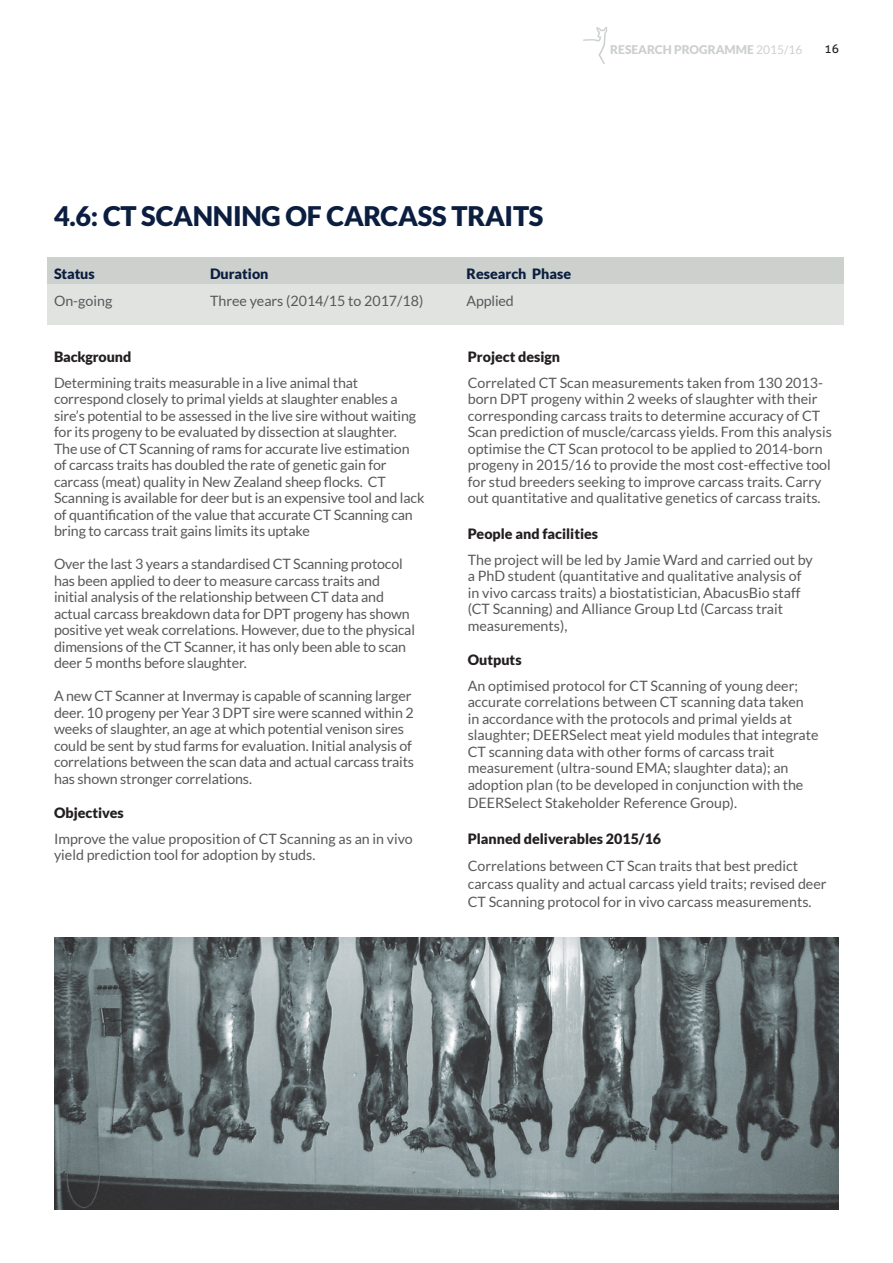
<style>
.page{position:relative;width:893px;height:1263px;background:#fff}
.page>*{position:absolute;margin:0;border:0;box-sizing:border-box;transform-origin:0 0}
.t1{font:900 27px "Lato";letter-spacing:-.01em;color:#0c1e40}
.t2{font:14.25px/16.5px "Lato";color:#57585a}
.t3{font:900 14.25px "Lato";color:#231f20}
.t4{font:900 14.25px "Lato";color:#0c1e40}
.t5{font:900 12px "Lato";color:#cdd1cd}
.t6{font:12px "Aller";color:#231f20}
.s1{font-weight:400}
</style>
<div class="page">
<img style="left:54px;top:938px;width:785px;height:272px">
<svg style="left:583px;top:26px;width:24px;height:38px"></svg>
<div style="left:47px;top:257px;width:797px;height:68px;background:#e1e3e1"></div>
<div style="left:47px;top:257px;width:797px;height:27px;background:#cdd1cd"></div>
<p class="t5" style="left:610px;top:42px;width:194px">Research programme <span class="s1">2015/16</span></p>
<p class="t6" style="left:825px;top:42px;width:16px">16</p>
<h1 class="t1" style="left:54px;top:201px;width:491px">4.6: CT Scanning of Carcass Traits</h1>
<p class="t4" style="left:54px;top:265px;width:42px">Status</p>
<p class="t4" style="left:210px;top:265px;width:60px">Duration</p>
<p class="t4" style="left:466px;top:265px;width:106px">Research Phase</p>
<p class="t2" style="left:54px;top:293px;width:60px">On-going</p>
<p class="t2" style="left:210px;top:293px;width:215px">Three years (2014/15 to 2017/18)</p>
<p class="t2" style="left:466px;top:293px;width:49px">Applied</p>
<p class="t3" style="left:54px;top:348px;width:79px">Background</p>
<p class="t2" style="left:54px;top:374px;width:372px">Determining traits measurable in a live animal that correspond closely to primal yields at slaughter enables a sire’s potential to be assessed in the live sire without waiting for its progeny to be evaluated by dissection at slaughter.<br>The use of CT Scanning of rams for accurate live estimation of carcass traits has doubled the rate of genetic gain for carcass (meat) quality in New Zealand sheep flocks. CT Scanning is available for deer but is an expensive tool and lack of quantification of the value that accurate CT Scanning can bring to carcass trait gains limits its uptake</p>
<p class="t2" style="left:54px;top:555px;width:362px">Over the last 3 years a standardised CT Scanning protocol has been applied to deer to measure carcass traits and initial analysis of the relationship between CT data and actual carcass breakdown data for DPT progeny has shown positive yet weak correlations. However, due to the physical dimensions of the CT Scanner, it has only been able to scan deer 5 months before slaughter.</p>
<p class="t2" style="left:54px;top:687px;width:362px">A new CT Scanner at Invermay is capable of scanning larger deer. 10 progeny per Year 3 DPT sire were scanned within 2 weeks of slaughter, an age at which potential venison sires could be sent by stud farms for evaluation. Initial analysis of correlations between the scan data and actual carcass traits has shown stronger correlations.</p>
<p class="t3" style="left:54px;top:804px;width:71px">Objectives</p>
<p class="t2" style="left:54px;top:830px;width:360px">Improve the value proposition of CT Scanning as an in vivo yield prediction tool for adoption by studs.</p>
<p class="t3" style="left:468px;top:348px;width:94px">Project design</p>
<p class="t2" style="left:468px;top:374px;width:366px">Correlated CT Scan measurements taken from 130 2013- born DPT progeny within 2 weeks of slaughter with their corresponding carcass traits to determine accuracy of CT Scan prediction of muscle/carcass yields. From this analysis optimise the CT Scan protocol to be applied to 2014-born progeny in 2015/16 to provide the most cost-effective tool for stud breeders seeking to improve carcass traits. Carry out quantitative and qualitative genetics of carcass traits.</p>
<p class="t3" style="left:468px;top:525px;width:132px">People and facilities</p>
<p class="t2" style="left:468px;top:551px;width:347px">The project will be led by Jamie Ward and carried out by a PhD student (quantitative and qualitative analysis of in vivo carcass traits) a biostatistician, AbacusBio staff (CT Scanning) and Alliance Group Ltd (Carcass trait measurements),</p>
<p class="t3" style="left:468px;top:651px;width:55px">Outputs</p>
<p class="t2" style="left:468px;top:677px;width:352px">An optimised protocol for CT Scanning of young deer; accurate correlations between CT scanning data taken in accordance with the protocols and primal yields at slaughter; DEERSelect meat yield modules that integrate CT scanning data with other forms of carcass trait measurement (ultra-sound EMA; slaughter data); an adoption plan (to be developed in conjunction with the</p>
<p class="t2" style="left:468px;top:794px;width:271px">DEERSelect Stakeholder Reference Group).</p>
<p class="t3" style="left:468px;top:830px;width:195px">Planned deliverables 2015/16</p>
<p class="t2" style="left:468px;top:856px;width:360px;line-height:18px">Correlations between CT Scan traits that best predict carcass quality and actual carcass yield traits; revised deer<br>CT Scanning protocol for in vivo carcass measurements.</p>
</div>
